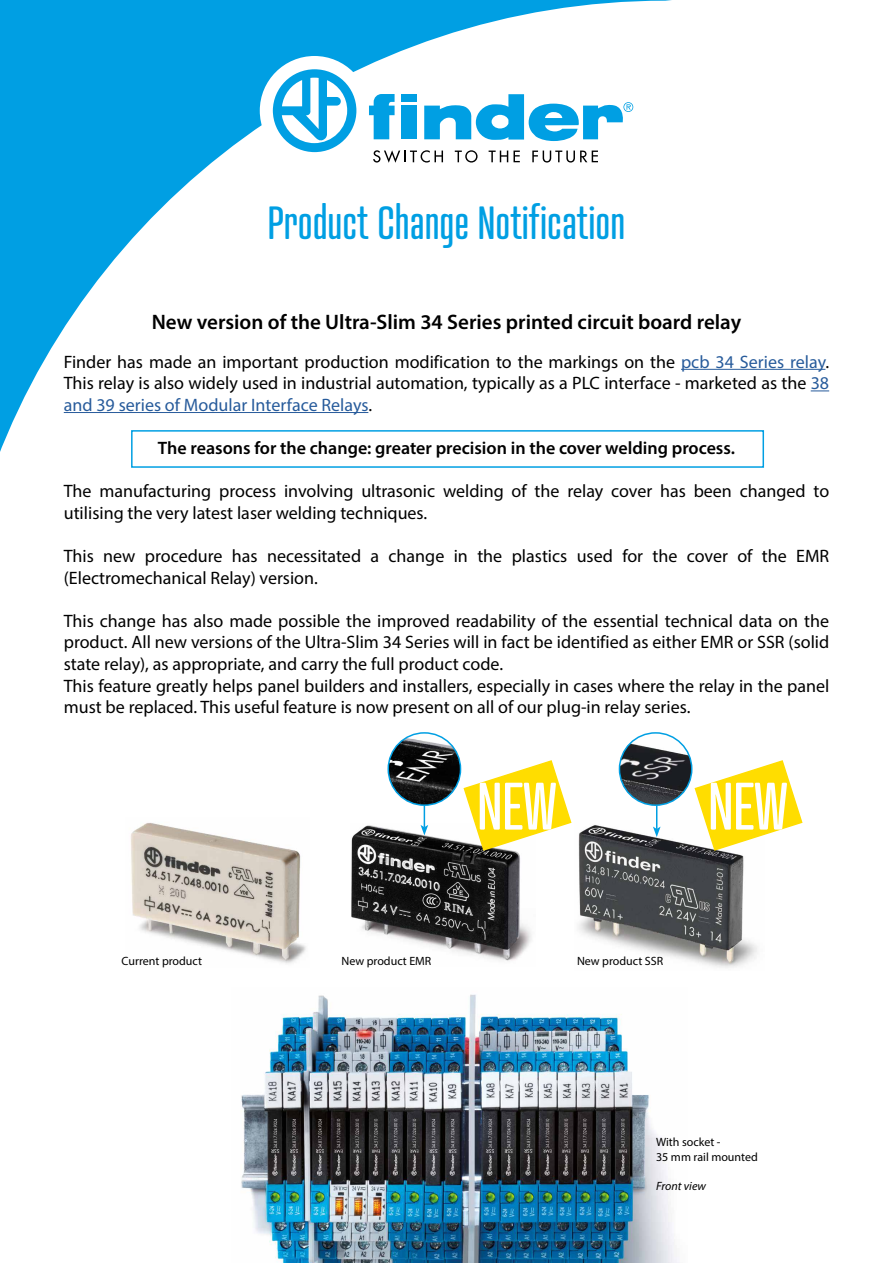
<style>
.page{position:relative;width:893px;height:1263px;background:#fff}
.page>*{position:absolute;margin:0;border:0;box-sizing:border-box;transform-origin:0 0}
.t1{font:45px "Atrament Std";color:#009fe3}
.t2{font:600 21px "Myriad Pro";color:#000}
.t3{font:18px/21.6px "Myriad Pro";color:#000}
.t4{font:600 18px "Myriad Pro";color:#000}
.t5{font:12px/14.4px "Myriad Pro";color:#000}
.t6{font:italic 12px "Myriad Pro";color:#000}
.s1{color:#275b9b}
</style>
<div class="page">
<svg style="left:0;top:0;width:830px;height:467px"></svg>
<div style="left:401px;top:94px;width:16px;height:8px;background:#009fe3"></div>
<div style="left:260px;top:56px;width:109px;height:109px;background:#fff;border-radius:50%"></div>
<svg style="left:273px;top:69px;width:83px;height:83px"></svg>
<svg style="left:424px;top:94px;width:209px;height:47px"></svg>
<svg style="left:369px;top:94px;width:26px;height:45px"></svg>
<div style="left:401px;top:106px;width:16px;height:33px;background:#009fe3"></div>
<svg style="left:373px;top:150px;width:70px;height:13px"></svg>
<svg style="left:455px;top:150px;width:23px;height:13px"></svg>
<svg style="left:489px;top:151px;width:31px;height:11px"></svg>
<svg style="left:532px;top:151px;width:66px;height:12px"></svg>
<hr style="left:681px;top:369px;width:144px;height:1px;background:#275b9b">
<svg style="left:811px;top:390px;width:18px;height:1px"></svg>
<hr style="left:64px;top:412px;width:304px;height:1px;background:#275b9b">
<img style="left:351px;top:825px;width:181px;height:136px">
<img style="left:131px;top:822px;width:175px;height:142px">
<img style="left:578px;top:825px;width:179px;height:143px">
<img style="left:388px;top:733px;width:72px;height:72px;border-radius:36px">
<div style="left:387px;top:732px;width:74px;height:74px;border:2px solid #009fe3;border-radius:50%"></div>
<img style="left:619px;top:733px;width:73px;height:72px;border-radius:36px">
<div style="left:619px;top:732px;width:73px;height:74px;border:2px solid #009fe3;border-radius:50%"></div>
<svg style="left:421px;top:805px;width:7px;height:30px"></svg>
<svg style="left:653px;top:805px;width:8px;height:32px"></svg>
<div style="left:131px;top:430px;width:633px;height:38px;border:2px solid #009fe3"></div>
<img style="left:241px;top:994px;width:438px;height:269px">
<svg style="left:694px;top:760px;width:109px;height:92px"></svg>
<svg style="left:463px;top:760px;width:109px;height:92px"></svg>
<h1 class="t1" style="left:268px;top:194px;width:359px">Product Change Notification</h1>
<p class="t2" style="left:152px;top:309px;width:591px">New version of the Ultra-Slim 34 Series printed circuit board relay</p>
<p class="t3" style="left:64px;top:350px;width:767px;text-align:justify">Finder has made an important production modification to the markings on the <span class="s1">pcb 34 Series relay</span>.<br>This relay is also widely used in industrial automation, typically as a PLC interface - marketed as the <span class="s1">38 and 39 series of Modular Interface Relays</span>.</p>
<p class="t4" style="left:158px;top:436px;width:579px">The reasons for the change: greater precision in the cover welding process.</p>
<p class="t3" style="left:64px;top:480px;width:767px">The manufacturing process involving ultrasonic welding of the relay cover has been changed to utilising the very latest laser welding techniques.</p>
<p class="t3" style="left:64px;top:545px;width:767px">This new procedure has necessitated a change in the plastics used for the cover of the EMR (Electromechanical Relay) version.</p>
<p class="t3" style="left:64px;top:610px;width:767px">This change has also made possible the improved readability of the essential technical data on the product. All new versions of the Ultra-Slim 34 Series will in fact be identified as either EMR or SSR (solid state relay), as appropriate, and carry the full product code.<br>This feature greatly helps panel builders and installers, especially in cases where the relay in the panel must be replaced. This useful feature is now present on all of our plug-in relay series.</p>
<p class="t5" style="left:122px;top:953px;width:82px">Current product</p>
<p class="t5" style="left:341px;top:953px;width:91px">New product EMR</p>
<p class="t5" style="left:577px;top:953px;width:88px">New product SSR</p>
<p class="t5" style="left:656px;top:1135px;width:103px">With socket -<br>35 mm rail mounted</p>
<p class="t6" style="left:656px;top:1178px;width:51px">Front view</p>
</div>
